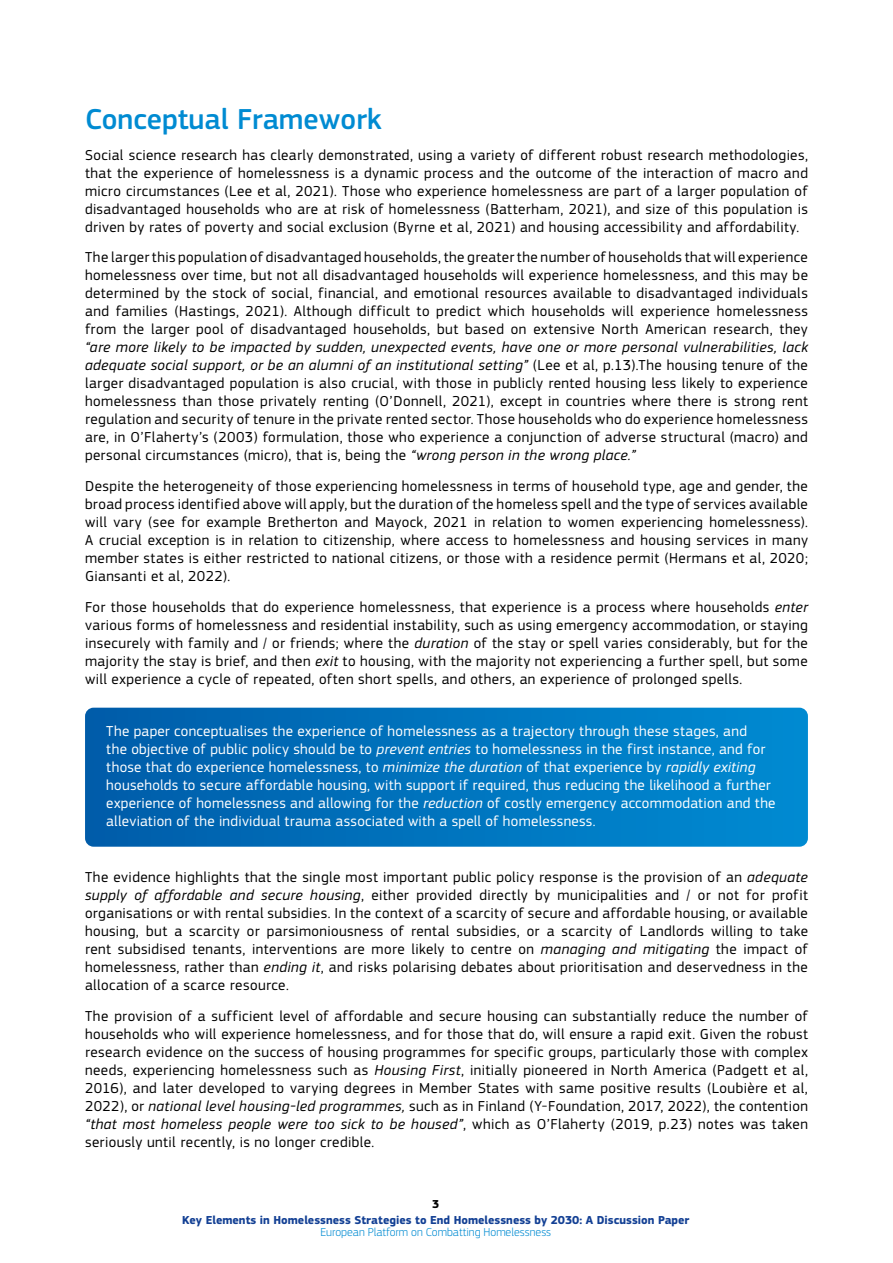
<style>
.page{position:relative;width:893px;height:1263px;background:#fff}
.page>*{position:absolute;margin:0;border:0;box-sizing:border-box;transform-origin:0 0}
._01_Title_1{font:500 30px "EC Square Sans Pro";color:#008bd2}
._00_BODY{font:15px/18px "EC Square Sans Pro";letter-spacing:.03em;color:#000;text-align:justify}
._00_Body_BOX{font:15px/18px "EC Square Sans Pro";letter-spacing:.02em;color:#fff}
.t1{font:700 12px "EC Square Sans Pro";color:#134094}
.t2{font:300 12px "EC Square Sans Pro";color:#008bd2}
.t3{font:700 12px "EC Square Sans Pro";color:#000}
.s1{font-style:italic}
</style>
<div class="page">
<svg style="left:85px;top:708px;width:723px;height:139px;background:#0074be"></svg>
<h1 class="_01_Title_1" style="left:85px;top:101px;width:298px">Conceptual Framework</h1>
<p class="_00_BODY" style="left:85px;top:146px;width:724px">Social science research has clearly demonstrated, using a variety of different robust research methodologies, that the experience of homelessness is a dynamic process and the outcome of the interaction of macro and micro circumstances (Lee et al, 2021). Those who experience homelessness are part of a larger population of disadvantaged households who are at risk of homelessness (Batterham, 2021), and size of this population is driven by rates of poverty and social exclusion (Byrne et al, 2021) and housing accessibility and affordability.</p>
<p class="_00_BODY" style="left:85px;top:248px;width:724px">The larger this population of disadvantaged households, the greater the number of households that will experience homelessness over time, but not all disadvantaged households will experience homelessness, and this may be determined by the stock of social, financial, and emotional resources available to disadvantaged individuals and families (Hastings, 2021). Although difficult to predict which households will experience homelessness from the larger pool of disadvantaged households, but based on extensive North American research, they <span class="s1">“are more likely to be impacted by sudden, unexpected events, have one or more personal vulnerabilities, lack adequate social support, or be an alumni of an institutional setting”</span> (Lee et al, p.13).The housing tenure of the larger disadvantaged population is also crucial, with those in publicly rented housing less likely to experience homelessness than those privately renting (O’Donnell, 2021), except in countries where there is strong rent regulation and security of tenure in the private rented sector. Those households who do experience homelessness are, in O’Flaherty’s (2003) formulation, those who experience a conjunction of adverse structural (macro) and personal circumstances (micro), that is, being the <span class="s1">“wrong person in the wrong place.”</span></p>
<p class="_00_BODY" style="left:85px;top:477px;width:724px">Despite the heterogeneity of those experiencing homelessness in terms of household type, age and gender, the broad process identified above will apply, but the duration of the homeless spell and the type of services available will vary (see for example Bretherton and Mayock, 2021 in relation to women experiencing homelessness).<br>A crucial exception is in relation to citizenship, where access to homelessness and housing services in many member states is either restricted to national citizens, or those with a residence permit (Hermans et al, 2020; Giansanti et al, 2022).</p>
<p class="_00_BODY" style="left:85px;top:598px;width:724px">For those households that do experience homelessness, that experience is a process where households <span class="s1">enter </span>various forms of homelessness and residential instability, such as using emergency accommodation, or staying insecurely with family and / or friends; where the <span class="s1">duration</span> of the stay or spell varies considerably, but for the majority the stay is brief, and then <span class="s1">exit</span> to housing, with the majority not experiencing a further spell, but some will experience a cycle of repeated, often short spells, and others, an experience of prolonged spells.</p>
<p class="_00_Body_BOX" style="left:106px;top:722px;width:671px">The paper conceptualises the experience of homelessness as a trajectory through these stages, and<br>the objective of public policy should be to <span class="s1">prevent entries</span> to homelessness in the first instance, and for those that do experience homelessness, to <span class="s1">minimize the duration</span> of that experience by <span class="s1">rapidly exiting </span>households to secure affordable housing, with support if required, thus reducing the likelihood a further experience of homelessness and allowing for the <span class="s1">reduction</span> of costly emergency accommodation and the alleviation of the individual trauma associated with a spell of homelessness.</p>
<p class="_00_BODY" style="left:85px;top:868px;width:724px">The evidence highlights that the single most important public policy response is the provision of an <span class="s1">adequate supply of affordable and secure housing</span>, either provided directly by municipalities and / or not for profit organisations or with rental subsidies. In the context of a scarcity of secure and affordable housing, or available housing, but a scarcity or parsimoniousness of rental subsidies, or a scarcity of Landlords willing to take rent subsidised tenants, interventions are more likely to centre on <span class="s1">managing and mitigating</span> the impact of homelessness, rather than <span class="s1">ending it</span>, and risks polarising debates about prioritisation and deservedness in the allocation of a scarce resource.</p>
<p class="_00_BODY" style="left:85px;top:1007px;width:724px">The provision of a sufficient level of affordable and secure housing can substantially reduce the number of households who will experience homelessness, and for those that do, will ensure a rapid exit. Given the robust research evidence on the success of housing programmes for specific groups, particularly those with complex needs, experiencing homelessness such as <span class="s1">Housing First</span>, initially pioneered in North America (Padgett et al, 2016), and later developed to varying degrees in Member States with same positive results (Loubière et al, 2022), or <span class="s1">national level housing-led programmes,</span> such as in Finland (Y-Foundation, 2017, 2022), the contention <span class="s1">“that most homeless people were too sick to be housed”</span>, which as O’Flaherty (2019, p.23) notes was taken seriously until recently, is no longer credible.</p>
<p class="t3" style="left:432px;top:1197px;width:9px">3</p>
<p class="t1" style="left:182px;top:1213px;width:509px">Key Elements in Homelessness Strategies to End Homelessness by 2030: A Discussion Paper</p>
<p class="t2" style="left:320px;top:1225px;width:232px">European Platform on Combatting Homelessness</p>
</div>
